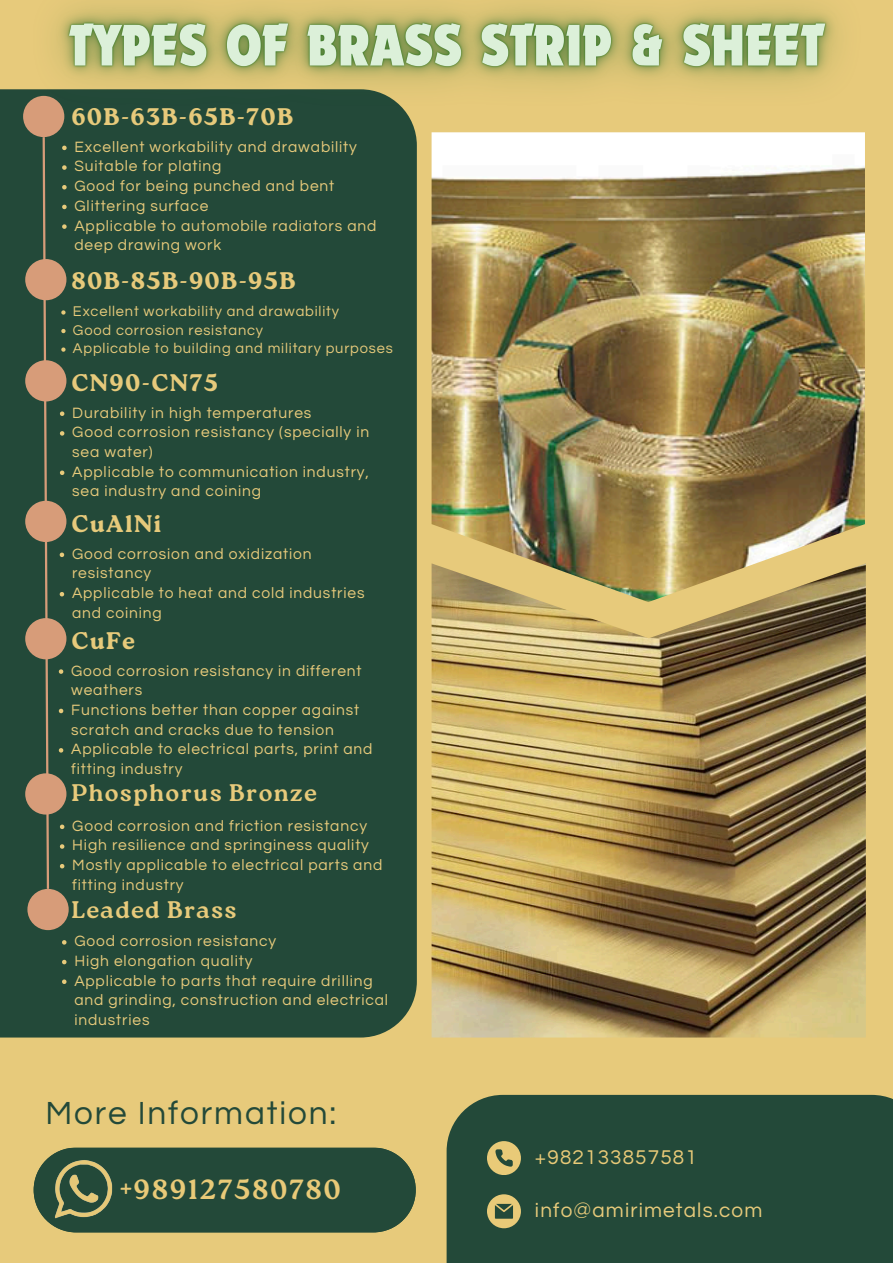
<style>
.page{position:relative;width:893px;height:1263px;background:#e7ca7b}
.page>*{position:absolute;margin:0;border:0;box-sizing:border-box;transform-origin:0 0}
.t1{font:33.3px "Questrial";letter-spacing:.055em;color:#234939}
.t2{font:700 27.75px "Roca Two";letter-spacing:.055em;color:#e9ca78}
.t3{font:24px "Roca Two Bl";letter-spacing:.055em;color:#e7ca7b}
.t4{font:700 24px "Roca Two";letter-spacing:.055em;color:#e7ca7b}
.t5{font:20.7px "Questrial";letter-spacing:.055em;color:#e7ca7b}
.t6{font:20.7px "Questrial";letter-spacing:.055em;color:#e9ca78}
.t7{font:15.52px/19.6px "Questrial";letter-spacing:.055em;color:#e7ca7b}
.t8{font:14.62px "Questrial";letter-spacing:.055em;color:#e7ca7b}
</style>
<div class="page">
<div style="left:0;top:157px;width:417px;height:880px;background:#234939"></div>
<div style="left:446px;top:1095px;width:447px;height:168px;background:#234939"></div>
<div style="left:34px;top:1147px;width:382px;height:85px;background:#234939"></div>
<svg style="left:41px;top:157px;width:9px;height:733px;background:#505d49"></svg>
<div style="left:25px;top:259px;width:41px;height:41px;background:#d79c79;border-radius:50%"></div>
<div style="left:25px;top:360px;width:41px;height:41px;background:#d79c79;border-radius:50%"></div>
<div style="left:25px;top:501px;width:41px;height:41px;background:#d79c79;border-radius:50%"></div>
<div style="left:25px;top:773px;width:41px;height:41px;background:#d79c79;border-radius:50%"></div>
<div style="left:25px;top:618px;width:41px;height:41px;background:#d79c79;border-radius:50%"></div>
<svg style="left:487px;top:1141px;width:34px;height:34px"></svg>
<svg style="left:487px;top:1194px;width:34px;height:34px"></svg>
<img style="left:431px;top:157px;width:434px;height:406px">
<img style="left:431px;top:563px;width:435px;height:474px">
<img style="left:52px;top:1159px;width:62px;height:62px">
<svg style="left:61px;top:310px;width:5px;height:5px"></svg>
<svg style="left:61px;top:329px;width:5px;height:4px"></svg>
<svg style="left:61px;top:347px;width:5px;height:5px"></svg>
<svg style="left:60px;top:411px;width:4px;height:5px"></svg>
<svg style="left:60px;top:431px;width:4px;height:5px"></svg>
<svg style="left:60px;top:470px;width:4px;height:5px"></svg>
<svg style="left:60px;top:553px;width:4px;height:4px"></svg>
<svg style="left:60px;top:592px;width:4px;height:4px"></svg>
<svg style="left:59px;top:669px;width:4px;height:5px"></svg>
<svg style="left:59px;top:709px;width:4px;height:4px"></svg>
<svg style="left:59px;top:748px;width:4px;height:4px"></svg>
<svg style="left:60px;top:824px;width:4px;height:5px"></svg>
<svg style="left:60px;top:844px;width:4px;height:5px"></svg>
<svg style="left:60px;top:864px;width:4px;height:4px"></svg>
<svg style="left:62px;top:165px;width:5px;height:5px"></svg>
<svg style="left:62px;top:185px;width:5px;height:4px"></svg>
<svg style="left:62px;top:205px;width:5px;height:4px"></svg>
<svg style="left:62px;top:224px;width:5px;height:5px"></svg>
<img style="left:0;top:4px;width:865px;height:153px">
<div style="left:27px;top:889px;width:42px;height:41px;background:#d79c79;border-radius:50%"></div>
<svg style="left:62px;top:940px;width:4px;height:4px"></svg>
<svg style="left:62px;top:960px;width:4px;height:4px"></svg>
<svg style="left:62px;top:979px;width:4px;height:5px"></svg>
<p class="t3" style="left:71px;top:103px;width:223px">60B-63B-65B-70B</p>
<p class="t7" style="left:74px;top:137px;width:284px">Excellent workability and drawability</p>
<h5 class="t7" style="left:74px;top:157px;width:148px">Suitable for plating</h5>
<p class="t7" style="left:74px;top:177px;width:261px">Good for being punched and bent</p>
<p class="t7" style="left:74px;top:196px;width:135px">Glittering surface</p>
<p class="t7" style="left:74px;top:216px;width:303px">Applicable to automobile radiators and deep drawing work</p>
<p class="t3" style="left:71px;top:267px;width:225px">80B-85B-90B-95B</p>
<p class="t8" style="left:73px;top:304px;width:268px">Excellent workability and drawability</p>
<p class="t8" style="left:73px;top:323px;width:192px">Good corrosion resistancy</p>
<h4 class="t8" style="left:73px;top:341px;width:321px">Applicable to building and military purposes</h4>
<p class="t3" style="left:71px;top:369px;width:148px">CN90-CN75</p>
<p class="t7" style="left:72px;top:403px;width:241px">Durability in high temperatures</p>
<p class="t7" style="left:72px;top:423px;width:298px">Good corrosion resistancy (specially in sea water)</p>
<h4 class="t7" style="left:72px;top:462px;width:298px">Applicable to communication industry, sea industry and coining</h4>
<p class="t3" style="left:71px;top:509px;width:91px">CuAlNi</p>
<p class="t7" style="left:72px;top:544px;width:241px">Good corrosion and oxidization resistancy</p>
<p class="t7" style="left:72px;top:584px;width:294px">Applicable to heat and cold industries and coining</p>
<h6 class="t3" style="left:71px;top:627px;width:65px">CuFe</h6>
<h5 class="t7" style="left:71px;top:661px;width:292px">Good corrosion resistancy in different weathers</h5>
<p class="t7" style="left:71px;top:700px;width:290px">Functions better than copper against scratch and cracks due to tension</p>
<p class="t7" style="left:71px;top:740px;width:303px">Applicable to electrical parts, print and fitting industry</p>
<h5 class="t4" style="left:71px;top:778px;width:247px">Phosphorus Bronze</h5>
<p class="t7" style="left:72px;top:816px;width:296px">Good corrosion and friction resistancy</p>
<p class="t7" style="left:72px;top:836px;width:298px">High resilience and springiness quality</p>
<p class="t7" style="left:72px;top:855px;width:311px">Mostly applicable to electrical parts and fitting industry</p>
<p class="t4" style="left:71px;top:896px;width:167px">Leaded Brass</p>
<h6 class="t7" style="left:74px;top:932px;width:203px">Good corrosion resistancy</h6>
<p class="t7" style="left:74px;top:951px;width:179px">High elongation quality</p>
<h2 class="t7" style="left:74px;top:971px;width:315px">Applicable to parts that require drilling and grinding, construction and electrical industries</h2>
<p class="t1" style="left:46px;top:1097px;width:292px">More Information:</p>
<h4 class="t2" style="left:120px;top:1173px;width:222px">+989127580780</h4>
<h5 class="t6" style="left:535px;top:1147px;width:163px">+982133857581</h5>
<p class="t5" style="left:535px;top:1200px;width:229px">info@amirimetals.com</p>
</div>
